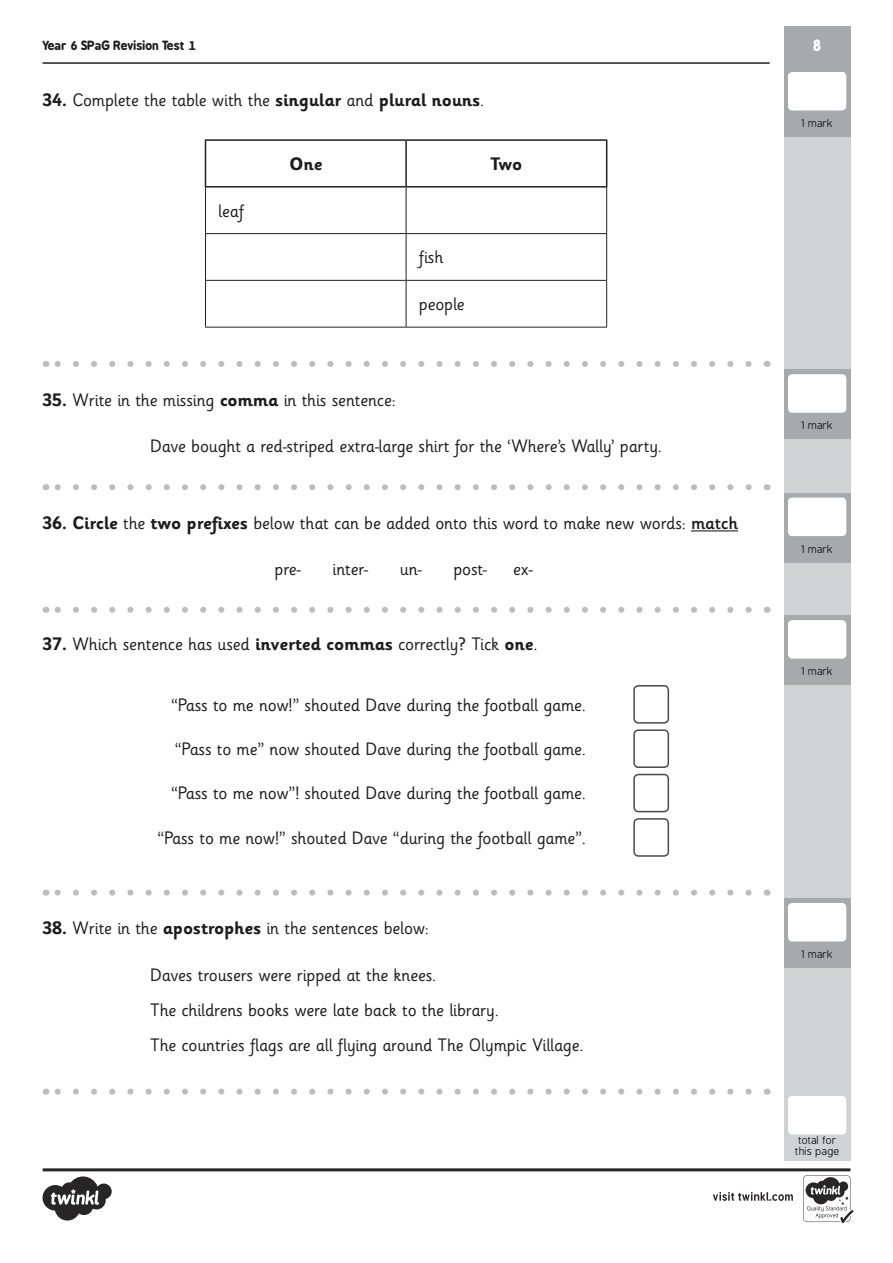
<style>
.page{position:relative;width:893px;height:1263px;background:#fff}
.page>*{position:absolute;margin:0;border:0;box-sizing:border-box;transform-origin:0 0}
.Questions{font:18px "Sassoon Infant Rg";letter-spacing:-.01em;color:#1c1c1c}
._1_2_3_4_5{font:18px "Sassoon Infant Rg";letter-spacing:-.01em;color:#1c1c1c}
.t1{font:700 18px "Sassoon Infant Rg";letter-spacing:-.015em;color:#1c1c1c}
.t2{font:700 15px "B Preplay";color:#fff}
.t3{font:700 12px "B Preplay";color:#1c1c1c}
.Marks{font:10.5px/10.5px "B Preplay";color:#1c1c1c;text-align:center}
.s1{font-weight:700}
.s2{font-family:"Sassoon Infant Md";font-weight:500}
</style>
<div class="page">
<div style="left:784px;top:41px;width:66px;height:1120px;background:#d1d2d4"></div>
<div style="left:784px;top:26px;width:66px;height:107px;background:#a8a9ad"></div>
<hr style="left:43px;top:62px;width:727px;height:2px;background:#231f20">
<div style="left:788px;top:1096px;width:58px;height:38px;background:#fff;border-radius:4px"></div>
<svg style="left:55px;top:1088px;width:694px;height:6px"></svg>
<svg style="left:43px;top:1168px;width:810px;height:55px"></svg>
<div style="left:784px;top:68px;width:66px;height:69px;background:#a8a9ad"></div>
<div style="left:788px;top:72px;width:58px;height:38px;background:#fff;border-radius:4px"></div>
<hr style="left:205px;top:139px;width:201px;height:2px;background:#231f20">
<hr style="left:205px;top:141px;width:1px;height:45px;background:#231f20">
<hr style="left:406px;top:139px;width:201px;height:2px;background:#231f20">
<hr style="left:405px;top:141px;width:2px;height:45px;background:#231f20">
<hr style="left:606px;top:141px;width:1px;height:45px;background:#231f20">
<hr style="left:205px;top:186px;width:201px;height:2px;background:#231f20">
<hr style="left:406px;top:186px;width:201px;height:2px;background:#231f20">
<hr style="left:205px;top:188px;width:1px;height:45px;background:#231f20">
<hr style="left:406px;top:188px;width:1px;height:45px;background:#231f20">
<hr style="left:606px;top:188px;width:1px;height:45px;background:#231f20">
<hr style="left:205px;top:233px;width:201px;height:1px;background:#231f20">
<hr style="left:205px;top:234px;width:1px;height:46px;background:#231f20">
<hr style="left:406px;top:233px;width:201px;height:1px;background:#231f20">
<hr style="left:406px;top:234px;width:1px;height:46px;background:#231f20">
<hr style="left:606px;top:234px;width:1px;height:46px;background:#231f20">
<hr style="left:205px;top:280px;width:201px;height:1px;background:#231f20">
<hr style="left:205px;top:281px;width:1px;height:46px;background:#231f20">
<hr style="left:406px;top:280px;width:201px;height:1px;background:#231f20">
<hr style="left:406px;top:281px;width:1px;height:46px;background:#231f20">
<hr style="left:606px;top:281px;width:1px;height:46px;background:#231f20">
<hr style="left:205px;top:327px;width:201px;height:1px;background:#231f20">
<hr style="left:406px;top:327px;width:201px;height:1px;background:#231f20">
<div style="left:784px;top:370px;width:66px;height:69px;background:#a8a9ad"></div>
<div style="left:788px;top:374px;width:58px;height:39px;background:#fff;border-radius:4px"></div>
<svg style="left:55px;top:361px;width:694px;height:6px"></svg>
<div style="left:784px;top:898px;width:66px;height:70px;background:#a8a9ad"></div>
<div style="left:788px;top:903px;width:58px;height:38px;background:#fff;border-radius:4px"></div>
<svg style="left:55px;top:890px;width:694px;height:6px"></svg>
<hr style="left:691px;top:530px;width:47px;height:1px;background:#1c1c1c">
<div style="left:784px;top:493px;width:66px;height:69px;background:#a8a9ad"></div>
<div style="left:788px;top:497px;width:58px;height:39px;background:#fff;border-radius:4px"></div>
<svg style="left:55px;top:484px;width:694px;height:6px"></svg>
<div style="left:633px;top:818px;width:36px;height:39px;border:2px solid #494949;border-radius:4px"></div>
<div style="left:633px;top:774px;width:36px;height:38px;border:2px solid #494949;border-radius:4px"></div>
<div style="left:633px;top:729px;width:36px;height:39px;border:2px solid #494949;border-radius:4px"></div>
<div style="left:633px;top:685px;width:36px;height:39px;border:2px solid #494949;border-radius:4px"></div>
<div style="left:784px;top:616px;width:66px;height:69px;background:#a8a9ad"></div>
<div style="left:788px;top:620px;width:58px;height:39px;background:#fff;border-radius:4px"></div>
<svg style="left:55px;top:607px;width:694px;height:6px"></svg>
<p class="t3" style="left:43px;top:38px;width:155px">Year 6 SPaG Revision Test 1</p>
<p class="t2" style="left:813px;top:36px;width:10px">8</p>
<p class="_1_2_3_4_5" style="left:43px;top:90px;width:443px"><span class="s1">34.</span> Complete the table with the <span class="s1">singular</span> and <span class="s1">plural nouns</span>.</p>
<p class="_1_2_3_4_5" style="left:218px;top:200px;width:27px">leaf</p>
<p class="t1" style="left:289px;top:154px;width:35px">One</p>
<p class="t1" style="left:490px;top:154px;width:33px">Two</p>
<p class="_1_2_3_4_5" style="left:419px;top:247px;width:26px">fish</p>
<p class="_1_2_3_4_5" style="left:419px;top:294px;width:47px">people</p>
<p class="_1_2_3_4_5" style="left:43px;top:390px;width:355px"><span class="s1">35.</span> Write in the missing <span class="s1">comma</span> in this sentence:</p>
<p class="Questions" style="left:150px;top:436px;width:513px">Dave bought a red-striped extra-large shirt for the ‘Where’s Wally’ party.</p>
<p class="_1_2_3_4_5" style="left:43px;top:513px;width:697px"><span class="s1">36. Circle</span> the <span class="s1">two prefixes</span> below that can be added onto this word to make new words: <span class="s2">match</span></p>
<p class="Questions" style="left:275px;top:559px;width:28px">pre-</p>
<p class="Questions" style="left:333px;top:559px;width:37px">inter-</p>
<p class="Questions" style="left:400px;top:559px;width:23px">un-</p>
<p class="Questions" style="left:453px;top:559px;width:35px">post-</p>
<p class="Questions" style="left:513px;top:559px;width:21px">ex-</p>
<p class="_1_2_3_4_5" style="left:43px;top:634px;width:496px"><span class="s1">37.</span> Which sentence has used <span class="s1">inverted commas</span> correctly? Tick <span class="s1">one</span>.</p>
<p class="Questions" style="left:171px;top:695px;width:416px">“Pass to me now!” shouted Dave during the football game.</p>
<p class="Questions" style="left:175px;top:739px;width:413px">“Pass to me” now shouted Dave during the football game.</p>
<p class="Questions" style="left:171px;top:783px;width:416px">“Pass to me now”! shouted Dave during the football game.</p>
<p class="Questions" style="left:157px;top:828px;width:430px">“Pass to me now!” shouted Dave “during the football game”.</p>
<p class="_1_2_3_4_5" style="left:43px;top:918px;width:388px"><span class="s1">38.</span> Write in the <span class="s1">apostrophes</span> in the sentences below:</p>
<p class="Questions" style="left:150px;top:964px;width:288px">Daves trousers were ripped at the knees.</p>
<p class="Questions" style="left:150px;top:1000px;width:350px">The childrens books were late back to the library.</p>
<p class="Questions" style="left:150px;top:1035px;width:435px">The countries flags are all flying around The Olympic Village.</p>
<p class="Marks" style="left:801px;top:114px;width:33px">1 mark</p>
<p class="Marks" style="left:801px;top:118px;width:33px">1 mark</p>
<p class="Marks" style="left:801px;top:421px;width:33px">1 mark</p>
<p class="Marks" style="left:801px;top:544px;width:33px">1 mark</p>
<p class="Marks" style="left:801px;top:666px;width:33px">1 mark</p>
<p class="Marks" style="left:801px;top:949px;width:33px">1 mark</p>
<p class="Marks" style="left:795px;top:1136px;width:46px">total for this page</p>
</div>
